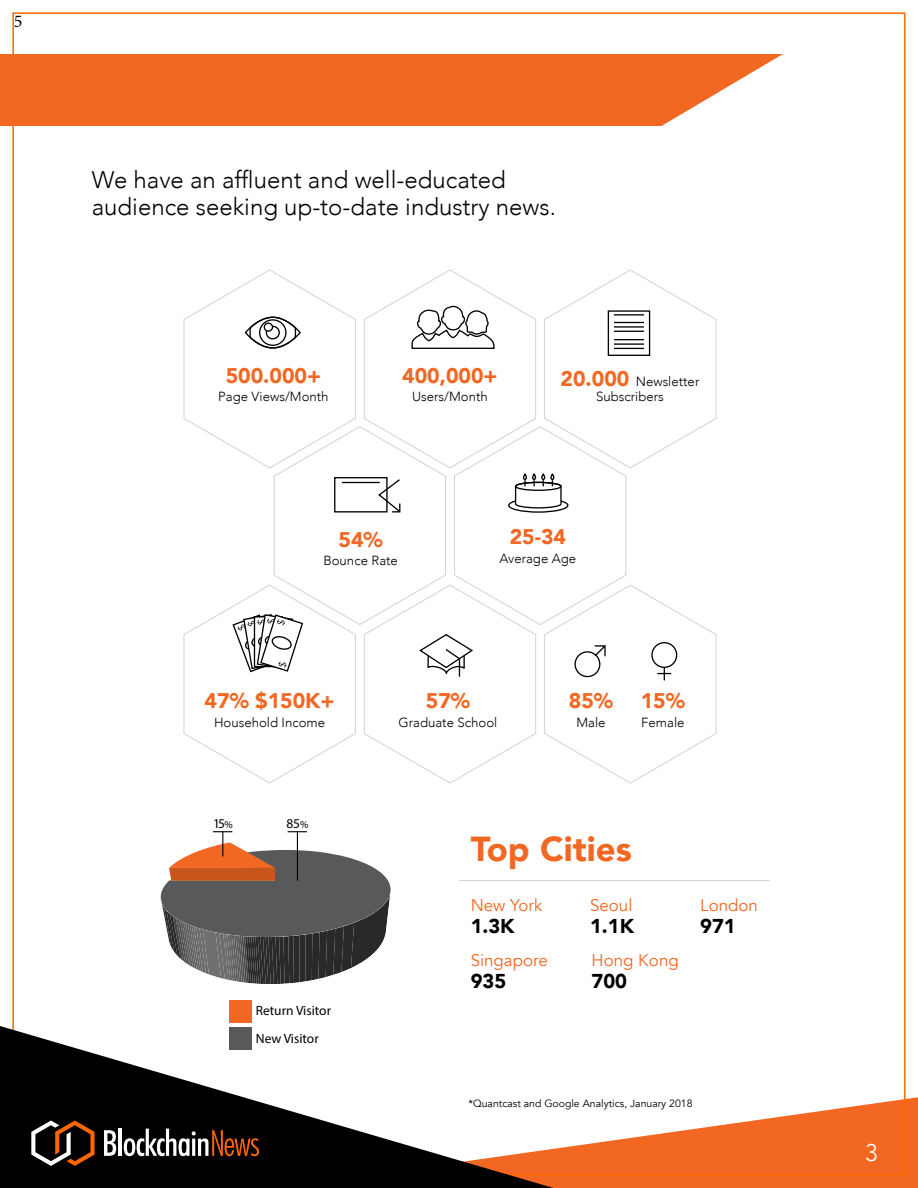
<style>
.page{position:relative;width:918px;height:1188px;background:#fff}
.page>*{position:absolute;margin:0;border:0;box-sizing:border-box;transform-origin:0 0}
.t1{font:900 34.65px "Avenir";color:#f26722}
.t2{font:300 24px/27px "Avenir";color:#000}
.t3{font:300 24px "Avenir";color:#fff}
.t4{font:900 21.15px "Avenir";color:#f26722}
.t5{font:900 19.95px "Avenir";color:#000}
.t6{font:18px "Minion Pro";color:#000}
.t7{font:16.95px "Avenir";color:#f26722}
.t8{font:13.5px "Myriad Pro";color:#000}
.t9{font:300 13.2px/15.5px "Avenir";color:#000;text-align:center}
.t10{font:10.5px "Avenir";color:#000}
.s1{font-weight:900;font-size:21.15px;color:#f26722}
.s2{font-size:10.5px}
</style>
<div class="page">
<svg style="left:554px;top:1097px;width:364px;height:91px;fill:#f26722"></svg>
<svg style="left:0;top:1026px;width:554px;height:162px"></svg>
<svg style="left:104px;top:1130px;width:12px;height:26px"></svg>
<hr style="left:119px;top:1129px;width:3px;height:27px;background:#fff">
<svg style="left:124px;top:1129px;width:135px;height:27px"></svg>
<svg style="left:31px;top:1120px;width:64px;height:46px;background:#4d3626"></svg>
<svg style="left:0;top:54px;width:783px;height:72px;background:#f37233"></svg>
<svg style="left:160px;top:831px;width:231px;height:153px"></svg>
<div style="left:229px;top:1028px;width:22px;height:22px;background:#58595b"></div>
<div style="left:229px;top:1000px;width:22px;height:22px;background:#f26722"></div>
<hr style="left:459px;top:880px;width:311px;height:1px;background:#d1d3d4">
<svg style="left:183px;top:269px;width:534px;height:515px"></svg>
<h3 class="t6" style="left:14px;top:9px;width:10px">5</h3>
<h2 class="t2" style="left:92px;top:166px;width:466px">We have an affluent and well-educated audience seeking up-to-date industry news.</h2>
<h3 class="t4" style="left:226px;top:357px;width:97px">500.000+</h3>
<p class="t9" style="left:218px;top:389px;width:112px">Page Views/Month</p>
<h3 class="t4" style="left:402px;top:357px;width:97px">400,000+</h3>
<p class="t9" style="left:412px;top:389px;width:77px">Users/Month</p>
<p class="t9" style="left:561px;top:373px;width:140px"><span class="s1">20.000</span> Newsletter<br>Subscribers</p>
<h3 class="t4" style="left:339px;top:521px;width:46px">54%</h3>
<p class="t9" style="left:323px;top:553px;width:76px">Bounce Rate</p>
<h3 class="t4" style="left:510px;top:519px;width:58px">25-34</h3>
<p class="t9" style="left:499px;top:550px;width:78px">Average Age</p>
<h3 class="t4" style="left:205px;top:683px;width:131px">47% $150K+</h3>
<p class="t9" style="left:214px;top:715px;width:113px">Household Income</p>
<p class="t8" style="left:213px;top:815px;width:21px">15<span class="s2">%</span></p>
<p class="t8" style="left:286px;top:815px;width:24px">85<span class="s2">%</span></p>
<p class="t8" style="left:256px;top:1002px;width:77px">Return Visitor</p>
<p class="t8" style="left:256px;top:1030px;width:64px">New Visitor</p>
<h3 class="t4" style="left:426px;top:683px;width:46px">57%</h3>
<p class="t9" style="left:398px;top:715px;width:100px">Graduate School</p>
<h3 class="t4" style="left:569px;top:683px;width:46px">85%</h3>
<p class="t9" style="left:576px;top:715px;width:31px">Male</p>
<h3 class="t4" style="left:641px;top:683px;width:46px">15%</h3>
<p class="t9" style="left:641px;top:715px;width:45px">Female</p>
<h1 class="t1" style="left:471px;top:819px;width:163px">Top Cities</h1>
<p class="t7" style="left:471px;top:895px;width:73px">New York</p>
<h3 class="t5" style="left:471px;top:909px;width:46px">1.3K</h3>
<p class="t7" style="left:471px;top:950px;width:79px">Singapore</p>
<h3 class="t5" style="left:471px;top:964px;width:37px">935</h3>
<p class="t7" style="left:590px;top:895px;width:44px">Seoul</p>
<h3 class="t5" style="left:590px;top:909px;width:46px">1.1K</h3>
<p class="t7" style="left:592px;top:950px;width:89px">Hong Kong</p>
<h3 class="t5" style="left:592px;top:964px;width:37px">700</h3>
<p class="t7" style="left:700px;top:895px;width:59px">London</p>
<h3 class="t5" style="left:700px;top:909px;width:37px">971</h3>
<p class="t10" style="left:468px;top:1097px;width:226px">*Quantcast and Google Analytics, January 2018</p>
<h2 class="t3" style="left:865px;top:1139px;width:14px">3</h2>
</div>
